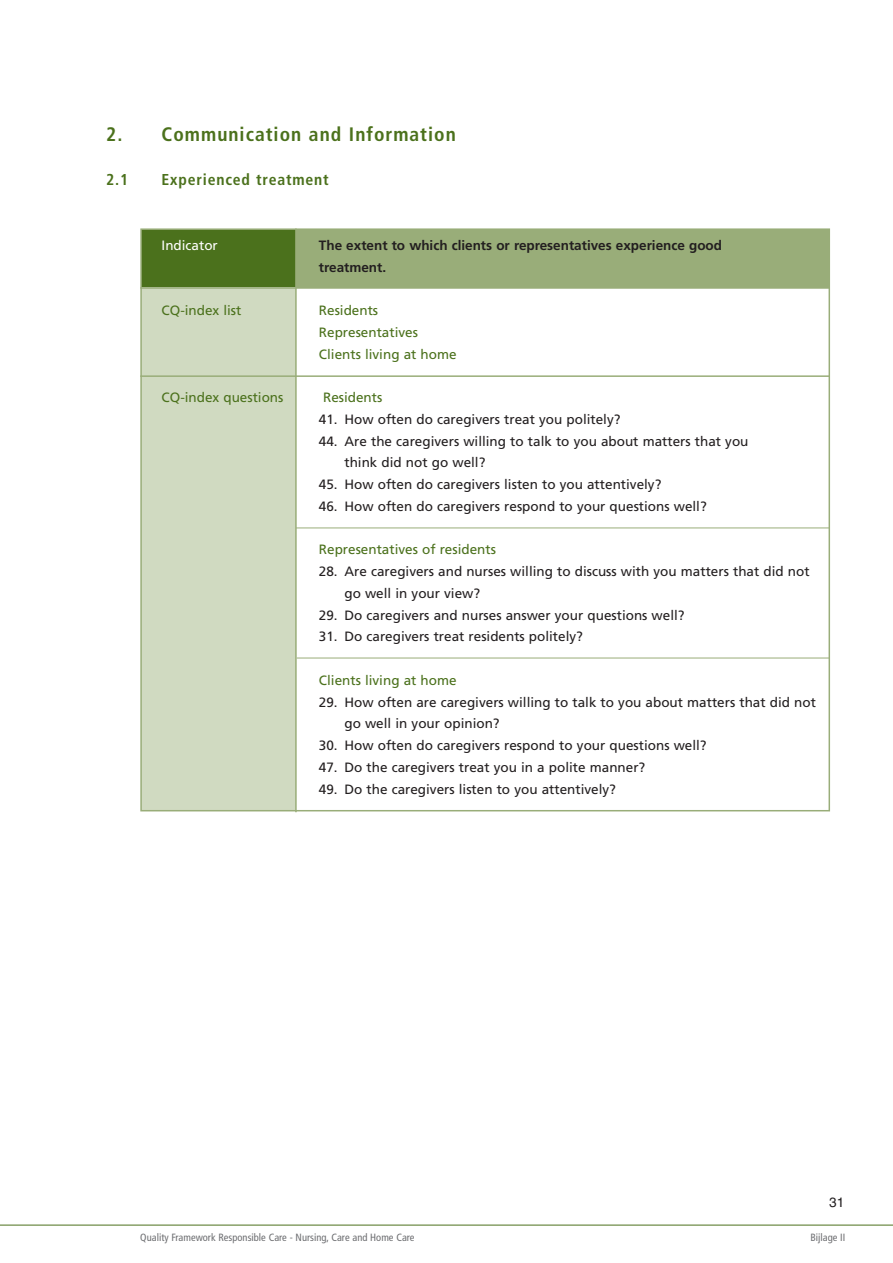
<style>
.page{position:relative;width:893px;height:1263px;background:#fff}
.page>*{position:absolute;margin:0;border:0;box-sizing:border-box;transform-origin:0 0}
.t1{font:700 condensed 19.5px "Frutiger";letter-spacing:.05em;color:#4b711c}
.t2{font:700 condensed 15.75px "Frutiger";letter-spacing:.05em;color:#4b711c}
.t3{font:13.5px/21.8px "Frutiger";color:#231f20}
.t4{font:13.5px/21.8px "Frutiger";color:#4b711c}
.t5{font:700 13.5px/21.8px "Frutiger";color:#231f20}
.t6{font:13.5px "Frutiger";color:#fff}
.t7{font:13.5px "Helvetica";color:#231f20}
.t8{font:condensed 10.5px "Frutiger";color:#6c6d70}
</style>
<div class="page">
<div style="left:296px;top:229px;width:533px;height:59px;background:#99ad79"></div>
<div style="left:141px;top:229px;width:155px;height:581px;background:#d0dac1"></div>
<div style="left:141px;top:229px;width:155px;height:58px;background:#4b711c"></div>
<hr style="left:140px;top:287px;width:689px;height:2px;background:#99ad79">
<hr style="left:140px;top:375px;width:689px;height:2px;background:#99ad79">
<hr style="left:296px;top:528px;width:533px;height:1px;background:#99ad79">
<hr style="left:297px;top:658px;width:532px;height:1px;background:#99ad79">
<hr style="left:295px;top:228px;width:2px;height:584px;background:#99ad79">
<hr style="left:0;top:1225px;width:893px;height:1px;background:#4b711c">
<h1 class="t1" style="left:106px;top:126px;width:351px">2. Communication and Information</h1>
<p class="t2" style="left:106px;top:173px;width:24px">2.1</p>
<p class="t2" style="left:162px;top:173px;width:169px">Experienced treatment</p>
<p class="t6" style="left:162px;top:240px;width:58px">Indicator</p>
<p class="t5" style="left:319px;top:235px;width:405px">The extent to which clients or representatives experience good treatment.</p>
<p class="t4" style="left:162px;top:300px;width:81px">CQ-index list</p>
<p class="t4" style="left:319px;top:300px;width:139px">Residents<br>Representatives<br>Clients living at home</p>
<p class="t4" style="left:162px;top:387px;width:123px">CQ-index questions</p>
<p class="t4" style="left:323px;top:387px;width:61px">Residents</p>
<p class="t3" style="left:319px;top:409px;width:303px">41. How often do caregivers treat you politely?</p>
<p class="t3" style="left:344px;top:431px;width:406px;text-indent:-26px">44. Are the caregivers willing to talk to you about matters that you think did not go well?</p>
<p class="t3" style="left:319px;top:474px;width:344px">45. How often do caregivers listen to you attentively?</p>
<p class="t3" style="left:319px;top:496px;width:389px">46. How often do caregivers respond to your questions well?</p>
<p class="t4" style="left:319px;top:540px;width:179px">Representatives of residents</p>
<p class="t3" style="left:344px;top:561px;width:467px;text-indent:-26px">28. Are caregivers and nurses willing to discuss with you matters that did not go well in your view?</p>
<p class="t3" style="left:319px;top:605px;width:367px">29. Do caregivers and nurses answer your questions well?</p>
<p class="t3" style="left:319px;top:627px;width:266px">31. Do caregivers treat residents politely?</p>
<p class="t4" style="left:319px;top:670px;width:139px">Clients living at home</p>
<p class="t3" style="left:344px;top:692px;width:473px;text-indent:-26px">29. How often are caregivers willing to talk to you about matters that did not go well in your opinion?</p>
<p class="t3" style="left:319px;top:735px;width:389px">30. How often do caregivers respond to your questions well?</p>
<p class="t3" style="left:319px;top:757px;width:328px">47. Do the caregivers treat you in a polite manner?</p>
<p class="t3" style="left:319px;top:779px;width:299px">49. Do the caregivers listen to you attentively?</p>
<p class="t7" style="left:829px;top:1197px;width:17px">31</p>
<p class="t8" style="left:140px;top:1233px;width:276px">Quality Framework Responsible Care - Nursing, Care and Home Care</p>
<p class="t8" style="left:810px;top:1233px;width:36px">Bijlage II</p>
</div>
